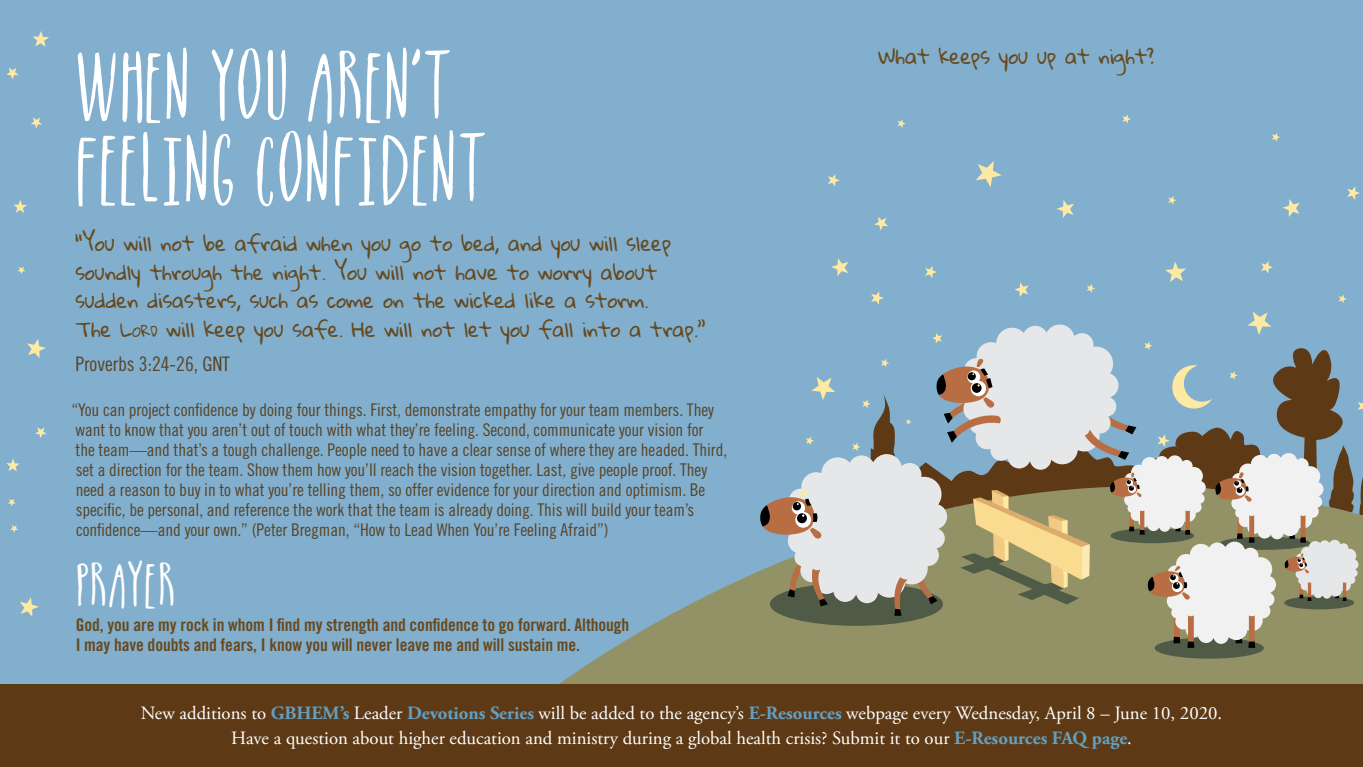
<style>
.page{position:relative;width:1363px;height:767px;background:#fff}
.page>*{position:absolute;margin:0;border:0;box-sizing:border-box;transform-origin:0 0}
.t1{font:55px/82.5px "Supernova";letter-spacing:-.005em;color:#fff}
.t2{font:35px "Supernova";letter-spacing:.01em;color:#fff}
.t3{font:20px/28.8px "Gloria Hallelujah";letter-spacing:-.005em;color:#67491d}
.t4{font:20px "Trade Gothic LT Std Cn 18";letter-spacing:-.005em;color:#584324}
.t5{font:18.75px/25px "Adobe Garamond Pro";color:#fff;text-align:center}
.t6{font:17.5px/20px "Trade Gothic LT Std Cn 18";letter-spacing:-.005em;color:#584324}
.t7{font:17.5px/20px "Trade Gothic LT Std Bd Cn 20";letter-spacing:-.005em;color:#67491d}
.s1{font-style:inherit}
.s2{font-size:14px}
.s3{font-weight:700;color:#62a0c4}
</style>
<div class="page">
<div style="left:0;top:0;width:1362px;height:766px;background:#82afce"></div>
<svg style="left:27px;top:339px;width:19px;height:19px"></svg>
<svg style="left:13px;top:200px;width:14px;height:13px"></svg>
<svg style="left:31px;top:117px;width:11px;height:11px"></svg>
<svg style="left:35px;top:427px;width:12px;height:11px"></svg>
<svg style="left:8px;top:499px;width:8px;height:7px"></svg>
<svg style="left:17px;top:266px;width:8px;height:8px"></svg>
<svg style="left:32px;top:31px;width:17px;height:16px"></svg>
<svg style="left:7px;top:68px;width:12px;height:11px"></svg>
<svg style="left:20px;top:597px;width:19px;height:19px"></svg>
<svg style="left:6px;top:458px;width:14px;height:13px"></svg>
<svg style="left:10px;top:525px;width:8px;height:7px"></svg>
<svg style="left:560px;top:571px;width:802px;height:112px;fill:#929266"></svg>
<svg style="left:976px;top:161px;width:25px;height:26px"></svg>
<svg style="left:874px;top:217px;width:14px;height:13px"></svg>
<svg style="left:1165px;top:262px;width:21px;height:20px"></svg>
<svg style="left:1282px;top:199px;width:17px;height:18px"></svg>
<svg style="left:1014px;top:282px;width:14px;height:15px"></svg>
<svg style="left:1057px;top:200px;width:17px;height:18px"></svg>
<svg style="left:925px;top:266px;width:12px;height:12px"></svg>
<svg style="left:1261px;top:261px;width:12px;height:12px"></svg>
<svg style="left:1338px;top:294px;width:8px;height:9px"></svg>
<svg style="left:1122px;top:114px;width:9px;height:10px"></svg>
<svg style="left:1087px;top:284px;width:8px;height:8px"></svg>
<svg style="left:897px;top:119px;width:8px;height:9px"></svg>
<svg style="left:1347px;top:186px;width:13px;height:14px"></svg>
<svg style="left:1168px;top:196px;width:8px;height:8px"></svg>
<svg style="left:1272px;top:133px;width:8px;height:8px"></svg>
<div style="left:1154px;top:637px;width:109px;height:21px;background:#4f5a47;border-radius:50%"></div>
<svg style="left:831px;top:258px;width:17px;height:18px"></svg>
<svg style="left:871px;top:291px;width:13px;height:13px"></svg>
<svg style="left:759px;top:312px;width:603px;height:335px"></svg>
<svg style="left:828px;top:174px;width:12px;height:12px"></svg>
<div style="left:0;top:684px;width:1362px;height:82px;background:#5d3a15"></div>
<h1 class="t1" style="left:75px;top:40px;width:413px">WHEN YOU AREN’T<br>FEELING CONFIDENT</h1>
<p class="t3" style="left:878px;top:42px;width:277px">What keeps you up at night?</p>
<p class="t3" style="left:75px;top:229px;width:632px">“You will not be afraid when you go to bed, and you will sleep soundly through the night. You will not have to worry about sudden disasters, such as come on the wicked like a storm.<br>The <span class="s1">L</span><span class="s2">ord</span> will keep you safe. He will not let you fall into a trap.”</p>
<p class="t4" style="left:75px;top:352px;width:156px">Proverbs 3:24-26, GNT</p>
<p class="t6" style="left:71px;top:399px;width:657px">“You can project confidence by doing four things. First, demonstrate empathy for your team members. They want to know that you aren’t out of touch with what they’re feeling. Second, communicate your vision for<br>the team—and that’s a tough challenge. People need to have a clear sense of where they are headed. Third, set a direction for the team. Show them how you’ll reach the vision together. Last, give people proof. They need a reason to buy in to what you’re telling them, so offer evidence for your direction and optimism. Be specific, be personal, and reference the work that the team is already doing. This will build your team’s confidence—and your own.” (Peter Bregman, “How to Lead When You’re Feeling Afraid”)</p>
<h2 class="t2" style="left:75px;top:561px;width:102px">PRAYER</h2>
<p class="t7" style="left:76px;top:614px;width:555px">God, you are my rock in whom I find my strength and confidence to go forward. Although<br>I may have doubts and fears, I know you will never leave me and will sustain me.</p>
<p class="t5" style="left:141px;top:700px;width:1082px">New additions to <span class="s3">GBHEM’s</span> Leader <span class="s3">Devotions Series</span> will be added to the agency’s <span class="s3">E-Resources</span> webpage every Wednesday, April 8 – June 10, 2020.<br>Have a question about higher education and ministry during a global health crisis? Submit it to our <span class="s3">E-Resources FAQ page</span>.</p>
</div>
